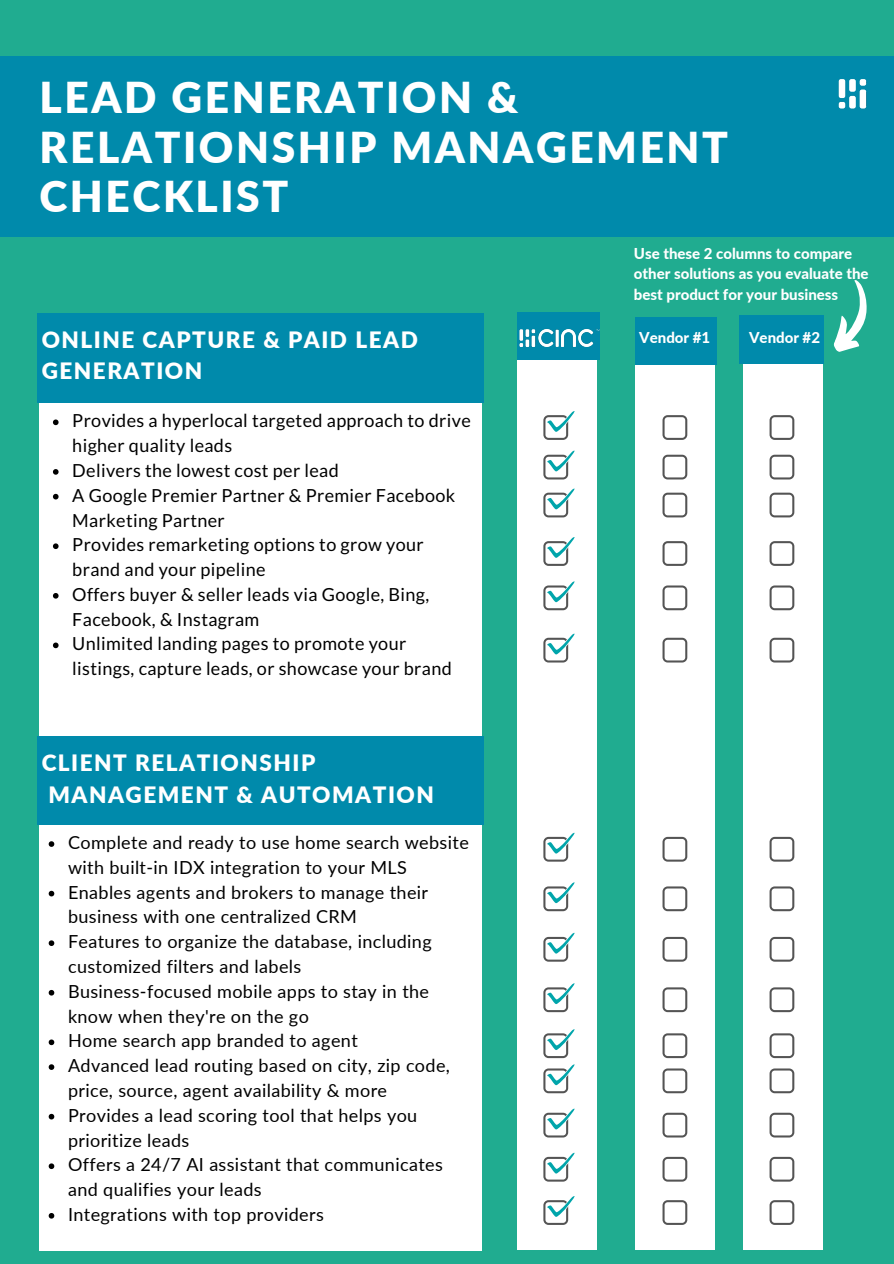
<style>
.page{position:relative;width:894px;height:1264px;background:#fff}
.page>*{position:absolute;margin:0;border:0;box-sizing:border-box;transform-origin:0 0}
.t1{font:900 42.6px/49.5px "Lato";letter-spacing:.06em;color:#fff}
.t2{font:900 22.5px/31.5px "Lato";letter-spacing:.065em;color:#fff}
.t3{font:18px/24.8px "Lato";letter-spacing:.02em;color:#000}
.t4{font:800 15px/20.2px "Lato";color:#fff}
</style>
<div class="page">
<div style="left:0;top:0;width:893px;height:1263px;background:#20ac90"></div>
<div style="left:40px;top:317px;width:441px;height:933px;background:#fff"></div>
<div style="left:517px;top:316px;width:79px;height:934px;background:#fff"></div>
<div style="left:37px;top:314px;width:446px;height:46px;background:#008aab"></div>
<div style="left:517px;top:312px;width:82px;height:47px;background:#008aab"></div>
<div style="left:635px;top:317px;width:78px;height:932px;background:#fff"></div>
<div style="left:635px;top:317px;width:81px;height:47px;background:#008aab"></div>
<div style="left:743px;top:316px;width:79px;height:934px;background:#fff"></div>
<div style="left:739px;top:315px;width:84px;height:48px;background:#008aab"></div>
<img style="left:519px;top:329px;width:80px;height:18px">
<div style="left:37px;top:357px;width:446px;height:46px;background:#008aab"></div>
<div style="left:37px;top:736px;width:446px;height:47px;background:#008aab"></div>
<div style="left:37px;top:778px;width:446px;height:46px;background:#008aab"></div>
<div style="left:0;top:57px;width:893px;height:180px;background:#008aab"></div>
<img style="left:838px;top:79px;width:29px;height:30px">
<svg style="left:662px;top:415px;width:25px;height:25px"></svg>
<svg style="left:769px;top:415px;width:25px;height:25px"></svg>
<svg style="left:543px;top:411px;width:32px;height:29px"></svg>
<svg style="left:662px;top:492px;width:25px;height:25px"></svg>
<svg style="left:769px;top:492px;width:25px;height:25px"></svg>
<svg style="left:543px;top:488px;width:32px;height:29px"></svg>
<svg style="left:662px;top:454px;width:25px;height:25px"></svg>
<svg style="left:769px;top:454px;width:25px;height:25px"></svg>
<svg style="left:543px;top:450px;width:32px;height:29px"></svg>
<svg style="left:662px;top:541px;width:25px;height:25px"></svg>
<svg style="left:769px;top:541px;width:25px;height:25px"></svg>
<svg style="left:543px;top:537px;width:32px;height:29px"></svg>
<svg style="left:662px;top:585px;width:25px;height:25px"></svg>
<svg style="left:769px;top:585px;width:25px;height:25px"></svg>
<svg style="left:543px;top:581px;width:32px;height:29px"></svg>
<svg style="left:662px;top:637px;width:25px;height:25px"></svg>
<svg style="left:769px;top:637px;width:25px;height:25px"></svg>
<svg style="left:543px;top:633px;width:32px;height:29px"></svg>
<svg style="left:662px;top:836px;width:25px;height:25px"></svg>
<svg style="left:769px;top:836px;width:25px;height:25px"></svg>
<svg style="left:543px;top:832px;width:32px;height:29px"></svg>
<svg style="left:662px;top:886px;width:25px;height:25px"></svg>
<svg style="left:769px;top:886px;width:25px;height:25px"></svg>
<svg style="left:543px;top:882px;width:32px;height:29px"></svg>
<svg style="left:662px;top:936px;width:25px;height:25px"></svg>
<svg style="left:769px;top:936px;width:25px;height:25px"></svg>
<svg style="left:543px;top:932px;width:32px;height:29px"></svg>
<svg style="left:662px;top:987px;width:25px;height:25px"></svg>
<svg style="left:769px;top:987px;width:25px;height:25px"></svg>
<svg style="left:543px;top:983px;width:32px;height:29px"></svg>
<svg style="left:662px;top:1033px;width:25px;height:25px"></svg>
<svg style="left:769px;top:1033px;width:25px;height:25px"></svg>
<svg style="left:662px;top:1068px;width:25px;height:25px"></svg>
<svg style="left:769px;top:1068px;width:25px;height:25px"></svg>
<svg style="left:543px;top:1029px;width:32px;height:64px"></svg>
<svg style="left:662px;top:1112px;width:25px;height:25px"></svg>
<svg style="left:769px;top:1112px;width:25px;height:25px"></svg>
<svg style="left:543px;top:1108px;width:32px;height:29px"></svg>
<svg style="left:662px;top:1156px;width:25px;height:25px"></svg>
<svg style="left:769px;top:1156px;width:25px;height:25px"></svg>
<svg style="left:543px;top:1152px;width:32px;height:29px"></svg>
<svg style="left:662px;top:1200px;width:25px;height:24px"></svg>
<svg style="left:769px;top:1200px;width:25px;height:24px"></svg>
<svg style="left:543px;top:1196px;width:32px;height:28px"></svg>
<svg style="left:49px;top:841px;width:5px;height:5px"></svg>
<svg style="left:49px;top:890px;width:5px;height:6px"></svg>
<svg style="left:49px;top:940px;width:5px;height:6px"></svg>
<svg style="left:49px;top:989px;width:5px;height:6px"></svg>
<svg style="left:49px;top:1039px;width:5px;height:6px"></svg>
<svg style="left:49px;top:1064px;width:5px;height:5px"></svg>
<svg style="left:49px;top:1113px;width:5px;height:6px"></svg>
<svg style="left:49px;top:1163px;width:5px;height:5px"></svg>
<svg style="left:49px;top:1213px;width:5px;height:5px"></svg>
<svg style="left:53px;top:419px;width:6px;height:6px"></svg>
<svg style="left:53px;top:469px;width:6px;height:5px"></svg>
<svg style="left:53px;top:494px;width:6px;height:5px"></svg>
<svg style="left:53px;top:543px;width:6px;height:6px"></svg>
<svg style="left:53px;top:593px;width:6px;height:5px"></svg>
<svg style="left:53px;top:642px;width:6px;height:6px"></svg>
<svg style="left:833px;top:280px;width:34px;height:72px"></svg>
<p class="t1" style="left:40px;top:72px;width:480px">LEAD GENERATION &amp;</p>
<p class="t1" style="left:40px;top:121px;width:690px">RELATIONSHIP MANAGEMENT<br>CHECKLIST</p>
<p class="t4" style="left:633px;top:243px;width:236px">Use these 2 columns to compare other solutions as you evaluate the best product for your business</p>
<p class="t2" style="left:42px;top:323px;width:377px">ONLINE CAPTURE &amp; PAID LEAD<br>GENERATION</p>
<p class="t4" style="left:639px;top:327px;width:72px">Vendor #1</p>
<p class="t4" style="left:748px;top:327px;width:72px">Vendor #2</p>
<p class="t3" style="left:72px;top:408px;width:400px">Provides a hyperlocal targeted approach to drive higher quality leads</p>
<p class="t3" style="left:72px;top:457px;width:268px">Delivers the lowest cost per lead</p>
<p class="t3" style="left:72px;top:482px;width:384px">A Google Premier Partner &amp; Premier Facebook<br>Marketing Partner</p>
<p class="t3" style="left:72px;top:532px;width:353px">Provides remarketing options to grow your brand and your pipeline</p>
<p class="t3" style="left:72px;top:581px;width:358px">Offers buyer &amp; seller leads via Google, Bing,<br>Facebook, &amp; Instagram</p>
<p class="t3" style="left:72px;top:631px;width:381px">Unlimited landing pages to promote your listings, capture leads, or showcase your brand</p>
<p class="t2" style="left:42px;top:747px;width:393px">CLIENT RELATIONSHIP<br>MANAGEMENT &amp; AUTOMATION</p>
<p class="t3" style="left:68px;top:829px;width:402px">Complete and ready to use home search website with built-in IDX integration to your MLS</p>
<p class="t3" style="left:68px;top:879px;width:361px">Enables agents and brokers to manage their business with one centralized CRM</p>
<p class="t3" style="left:68px;top:928px;width:365px">Features to organize the database, including customized filters and labels</p>
<p class="t3" style="left:68px;top:978px;width:362px">Business-focused mobile apps to stay in the know when they're on the go</p>
<p class="t3" style="left:68px;top:1028px;width:291px">Home search app branded to agent</p>
<p class="t3" style="left:68px;top:1052px;width:383px">Advanced lead routing based on city, zip code, price, source, agent availability &amp; more</p>
<p class="t3" style="left:68px;top:1102px;width:351px">Provides a lead scoring tool that helps you prioritize leads</p>
<p class="t3" style="left:68px;top:1151px;width:376px">Offers a 24/7 AI assistant that communicates and qualifies your leads</p>
<p class="t3" style="left:68px;top:1201px;width:257px">Integrations with top providers</p>
</div>
